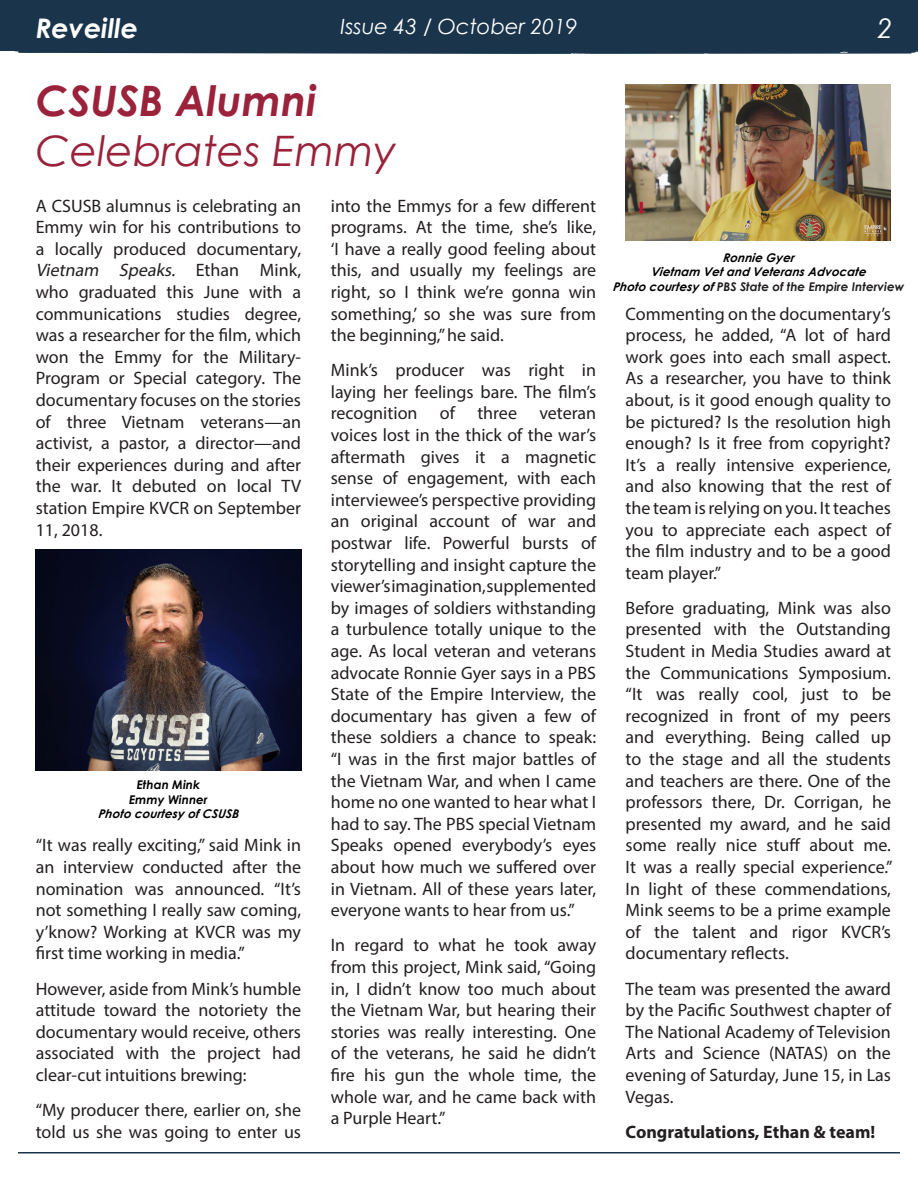
<style>
.page{position:relative;width:918px;height:1188px;background:#fff}
.page>*{position:absolute;margin:0;border:0;box-sizing:border-box;transform-origin:0 0}
.t1{font:italic 42px "Century Gothic";color:#9a223a}
.t2{font:italic 700 42px "Century Gothic";color:#9a223a}
.t3{font:italic 700 27px "Century Gothic";color:#fff}
.t4{font:italic 27px "Century Gothic";color:#fff}
.t5{font:italic 21px "Century Gothic";color:#fff}
.t6{font:18px/21.6px "Myriad Pro";color:#231f20;text-align:justify}
.t7{font:700 18px "Myriad Pro";color:#231f20}
.t8{font:italic 700 12px "Century Gothic";color:#000}
.t9{font:italic 700 12px "Century Gothic";color:#231f20}
.s1{font-style:italic}
.s2{color:#000}
</style>
<div class="page">
<hr style="left:18px;top:1152px;width:882px;height:2px;background:#19344b">
<div style="left:0;top:0;width:918px;height:54px;background:#19344b"></div>
<img style="left:626px;top:84px;width:265px;height:156px">
<img style="left:36px;top:550px;width:265px;height:221px">
<h2 class="t3" style="left:36px;top:8px;width:104px">Reveille</h2>
<p class="t5" style="left:341px;top:11px;width:238px">Issue 43 / October 2019</p>
<h2 class="t4" style="left:878px;top:10px;width:16px">2</h2>
<p class="t2" style="left:36px;top:69px;width:282px">CSUSB Alumni</p>
<p class="t1" style="left:36px;top:122px;width:362px">Celebrates Emmy</p>
<p class="t6" style="left:36px;top:194px;width:267px">A CSUSB alumnus is celebrating an Emmy win for his contributions to a locally produced documentary, <span class="s1">Vietnam Speaks</span>. E t h a n M i n k, who graduated this June with a communications studies degree, was a researcher for the film, which won the Emmy for the Military-Program or Special category. The documentary focuses on the stories of three Vietnam veterans—an activist, a pastor, a director—and their experiences during and after the war. It debuted on local TV station Empire KVCR on September 11, 2018.</p>
<p class="t8" style="left:137px;top:776px;width:65px">Ethan Mink</p>
<p class="t8" style="left:129px;top:790px;width:80px">Emmy Winner</p>
<p class="t8" style="left:98px;top:805px;width:145px">Photo courtesy ofCSUSB</p>
<p class="t6" style="left:36px;top:834px;width:267px">“It was really exciting,” said Mink in an interview conducted after the nomination was announced. “It’s not something I really saw coming, y’know? Working at KVCR was my first time working in media.”</p>
<p class="t6" style="left:36px;top:977px;width:267px">However, aside from Mink’s humble attitude toward the notoriety the documentary would receive, others associated with the project had clear-cut intuitions brewing:</p>
<p class="t6" style="left:36px;top:1099px;width:267px">“My producer there, earlier on, she told us she was going to enter us</p>
<p class="t6" style="left:331px;top:194px;width:267px">into the Emmys for a few different programs. At the time, she’s like, ‘I have a really good feeling about this, and usually my feelings are right, so I think we’re gonna win something,’ so she was sure from the beginning,” he said.</p>
<p class="t6" style="left:331px;top:359px;width:267px">Mink’s producer was right in laying her feelings bare. The film’s recognition of three veteran voices lost in the thick of the war’s aftermath gives it a magnetic sense of engagement, with each interviewee’s perspective providing an original account of war and postwar life. Powerful bursts of storytelling and insight capture the viewer’s imagination, supplemented by images of soldiers withstanding a turbulence totally unique to the age. As local veteran and veterans advocate Ronnie Gyer says in a PBS State of the Empire Interview, the documentary has given a few of these soldiers a chance to speak: “I was in the first major battles of the Vietnam War, and when I came home no one wanted to hear what I had to say. The PBS special Vietnam Speaks opened everybody’s eyes about how much we suffered over in Vietnam. All of these years later, everyone wants to hear from us.”</p>
<p class="t6" style="left:331px;top:934px;width:267px">In regard to what he took away from this project, Mink said, “Going in, I didn’t know too much about the Vietnam War, but hearing their stories was really interesting. One of the veterans, he said he didn’t fire his gun the whole time, the whole war, and he came back with a Purple Heart.”</p>
<p class="t8" style="left:723px;top:249px;width:76px">Ronnie Gyer</p>
<p class="t8" style="left:651px;top:263px;width:219px">Vietnam Vetand VeteransAdvocate</p>
<p class="t9" style="left:613px;top:277px;width:293px"><span class="s2">Photo courtesy of</span>PBS State of the Empire Interview</p>
<p class="t6" style="left:626px;top:302px;width:267px">Commenting on the documentary’s process, he added, “A lot of hard work goes into each small aspect.<br>As a researcher, you have to think about, is it good enough quality to be pictured? Is the resolution high enough? Is it free from copyright?<br>It’s a really intensive experience, and also knowing that the rest of the team is relying on you. It teaches you to appreciate each aspect of the film industry and to be a good team player.”</p>
<p class="t6" style="left:626px;top:597px;width:268px">Before graduating, Mink was also presented with the Outstanding Student in Media Studies award at the Communications Symposium. “It was really cool, just to be recognized in front of my peers and everything. Being called up to the stage and all the students and teachers are there. One of the professors there, Dr. Corrigan, he presented my award, and he said some really nice stuff about me.<br>It was a really special experience.” In light of these commendations, Mink seems to be a prime example of the talent and rigor KVCR’s documentary reflects.</p>
<p class="t6" style="left:626px;top:977px;width:267px">The team was presented the award by the Pacific Southwest chapter of The National Academy of Television Arts and Science (NATAS) on the evening of Saturday, June 15, in Las Vegas.</p>
<p class="t7" style="left:626px;top:1120px;width:251px">Congratulations, Ethan &amp; team!</p>
</div>
